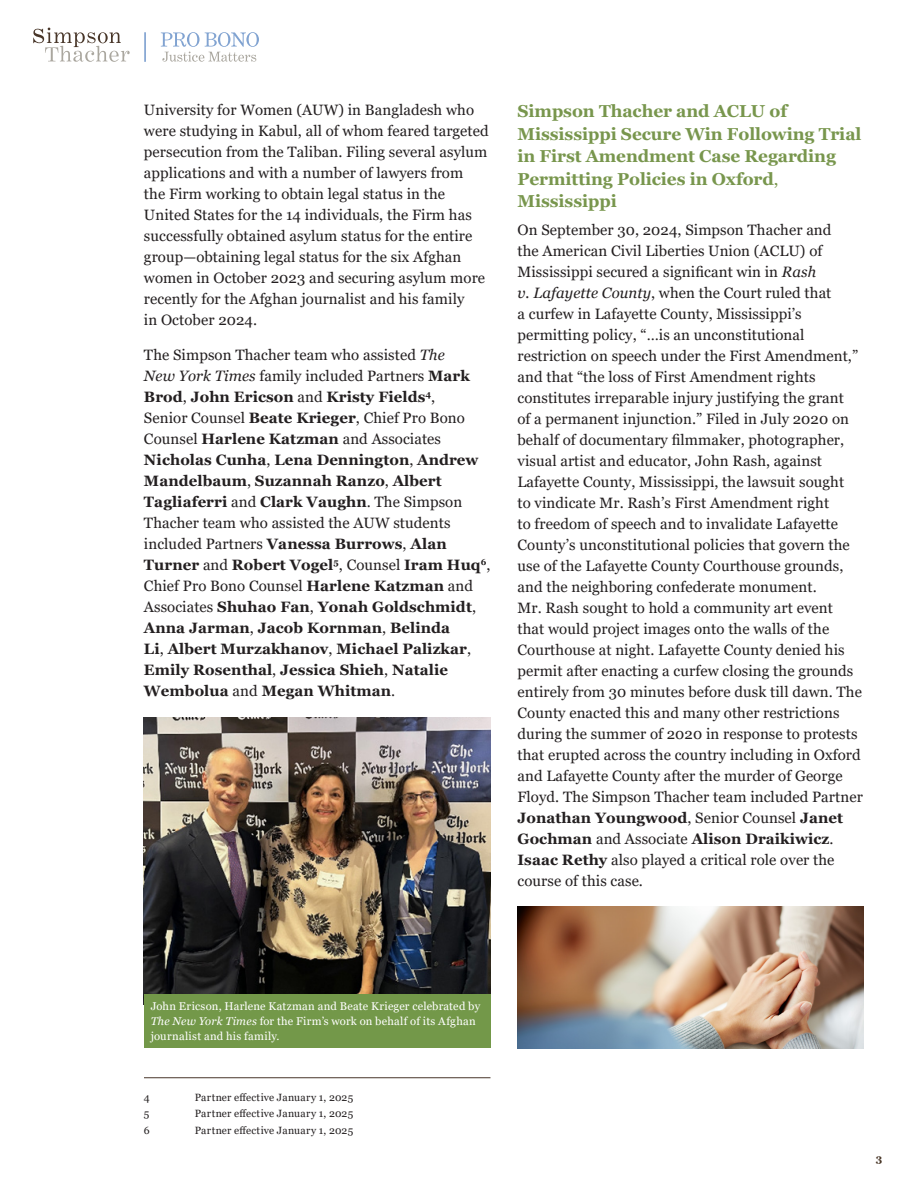
<style>
.page{position:relative;width:918px;height:1188px;background:#fff}
.page>*{position:absolute;margin:0;border:0;box-sizing:border-box;transform-origin:0 0}
.Subhead7490{font:700 17.25px/22.5px "Georgia";letter-spacing:-.005em;color:#78964d}
.Standard_Text{font:15px/21px "Georgia";letter-spacing:.005em;color:#231f20}
.Standard_Text-2{font:700 15px/21px "Georgia";letter-spacing:.005em;color:#231f20}
.t1{font:11.25px/15px "Georgia";letter-spacing:.02em;color:#fff}
.Footnote{font:10.5px "Georgia";letter-spacing:.025em;color:#231f20}
.t2{font:700 10.5px "Georgia";color:#493728}
.s1{font-weight:400}
.s2{font-weight:400;font-style:italic}
.s3{font-style:italic}
.s4{font-weight:700}
</style>
<div class="page">
<svg style="left:33px;top:28px;width:97px;height:34px"></svg>
<svg style="left:161px;top:32px;width:98px;height:30px"></svg>
<hr style="left:144px;top:32px;width:2px;height:30px;background:#81a3d1">
<hr style="left:144px;top:1077px;width:346px;height:1px;background:#483629">
<img style="left:144px;top:718px;width:346px;height:276px">
<div style="left:144px;top:994px;width:346px;height:54px;background:#739849"></div>
<img style="left:517px;top:906px;width:347px;height:142px">
<p class="Standard_Text" style="left:144px;top:100px;width:346px">University for Women (AUW) in Bangladesh who were studying in Kabul, all of whom feared targeted persecution from the Taliban. Filing several asylum applications and with a number of lawyers from<br>the Firm working to obtain legal status in the United States for the 14 individuals, the Firm has successfully obtained asylum status for the entire group—obtaining legal status for the six Afghan women in October 2023 and securing asylum more recently for the Afghan journalist and his family<br>in October 2024.</p>
<p class="Standard_Text-2" style="left:144px;top:344px;width:348px"><span class="s1">The Simpson Thacher team who assisted</span> <span class="s2">The<br>New York Times</span> <span class="s1">family included Partners</span> Mark Brod<span class="s1">,</span> John Ericson <span class="s1">and</span> Kristy Fields<sup>4</sup><span class="s1">,<br>Senior Counsel</span> Beate Krieger<span class="s1">, Chief Pro Bono Counsel</span> Harlene Katzman <span class="s1">and Associates </span>Nicholas Cunha<span class="s1">,</span> Lena Dennington<span class="s1">,</span> Andrew Mandelbaum<span class="s1">,</span> Suzannah Ranzo<span class="s1">,</span> Albert Tagliaferri <span class="s1">and</span> Clark Vaughn<span class="s1">. The Simpson Thacher team who assisted the AUW students included Partners</span> Vanessa Burrows<span class="s1">,</span> Alan Turner <span class="s1">and</span> Robert Vogel<sup>5</sup><span class="s1">, Counsel</span> Iram Huq<sup>6</sup><span class="s1">, Chief Pro Bono Counsel</span> Harlene Katzman <span class="s1">and Associates</span> Shuhao Fan<span class="s1">,</span> Yonah Goldschmidt<span class="s1">, </span>Anna Jarman<span class="s1">,</span> Jacob Kornman<span class="s1">,</span> Belinda<br>Li<span class="s1">,</span> Albert Murzakhanov<span class="s1">,</span> Michael Palizkar<span class="s1">, </span>Emily Rosenthal<span class="s1">,</span> Jessica Shieh<span class="s1">,</span> Natalie Wembolua <span class="s1">and</span> Megan Whitman<span class="s1">.</span></p>
<p class="Subhead7490" style="left:517px;top:100px;width:345px">Simpson Thacher and ACLU of<br>Mississippi Secure Win Following Trial in First Amendment Case Regarding<br>Permitting Policies in Oxford<span class="s1">,<br></span>Mississippi</p>
<p class="Standard_Text" style="left:517px;top:220px;width:347px">On September 30, 2024, Simpson Thacher and<br>the American Civil Liberties Union (ACLU) of Mississippi secured a significant win in <span class="s3">Rash<br>v. Lafayette County</span>, when the Court ruled that<br>a curfew in Lafayette County, Mississippi’s permitting policy, “…is an unconstitutional restriction on speech under the First Amendment,” and that “the loss of First Amendment rights constitutes irreparable injury justifying the grant<br>of a permanent injunction.” Filed in July 2020 on behalf of documentary filmmaker, photographer, visual artist and educator, John Rash, against Lafayette County, Mississippi, the lawsuit sought<br>to vindicate Mr. Rash’s First Amendment right<br>to freedom of speech and to invalidate Lafayette County’s unconstitutional policies that govern the use of the Lafayette County Courthouse grounds, and the neighboring confederate monument.<br>Mr. Rash sought to hold a community art event that would project images onto the walls of the Courthouse at night. Lafayette County denied his permit after enacting a curfew closing the grounds entirely from 30 minutes before dusk till dawn. The County enacted this and many other restrictions during the summer of 2020 in response to protests that erupted across the country including in Oxford and Lafayette County after the murder of George Floyd. The Simpson Thacher team included Partner <span class="s4">Jonathan Youngwood</span>, Senior Counsel <span class="s4">Janet Gochman</span> and Associate <span class="s4">Alison Draikiwicz</span>.<br><span class="s4">Isaac Rethy</span> also played a critical role over the course of this case.</p>
<p class="t1" style="left:151px;top:999px;width:331px">John Ericson, Harlene Katzman and Beate Krieger celebrated by<br><span class="s3">The New York Times</span> for the Firm’s work on behalf of its Afghan journalist and his family.</p>
<p class="Footnote" style="left:144px;top:1091px;width:7px">4</p>
<p class="Footnote" style="left:195px;top:1091px;width:160px">Partner effective January 1, 2025</p>
<p class="Footnote" style="left:144px;top:1108px;width:7px">5</p>
<p class="Footnote" style="left:195px;top:1108px;width:160px">Partner effective January 1, 2025</p>
<p class="Footnote" style="left:144px;top:1124px;width:7px">6</p>
<p class="Footnote" style="left:195px;top:1124px;width:160px">Partner effective January 1, 2025</p>
<p class="t2" style="left:876px;top:1152px;width:8px">3</p>
</div>
